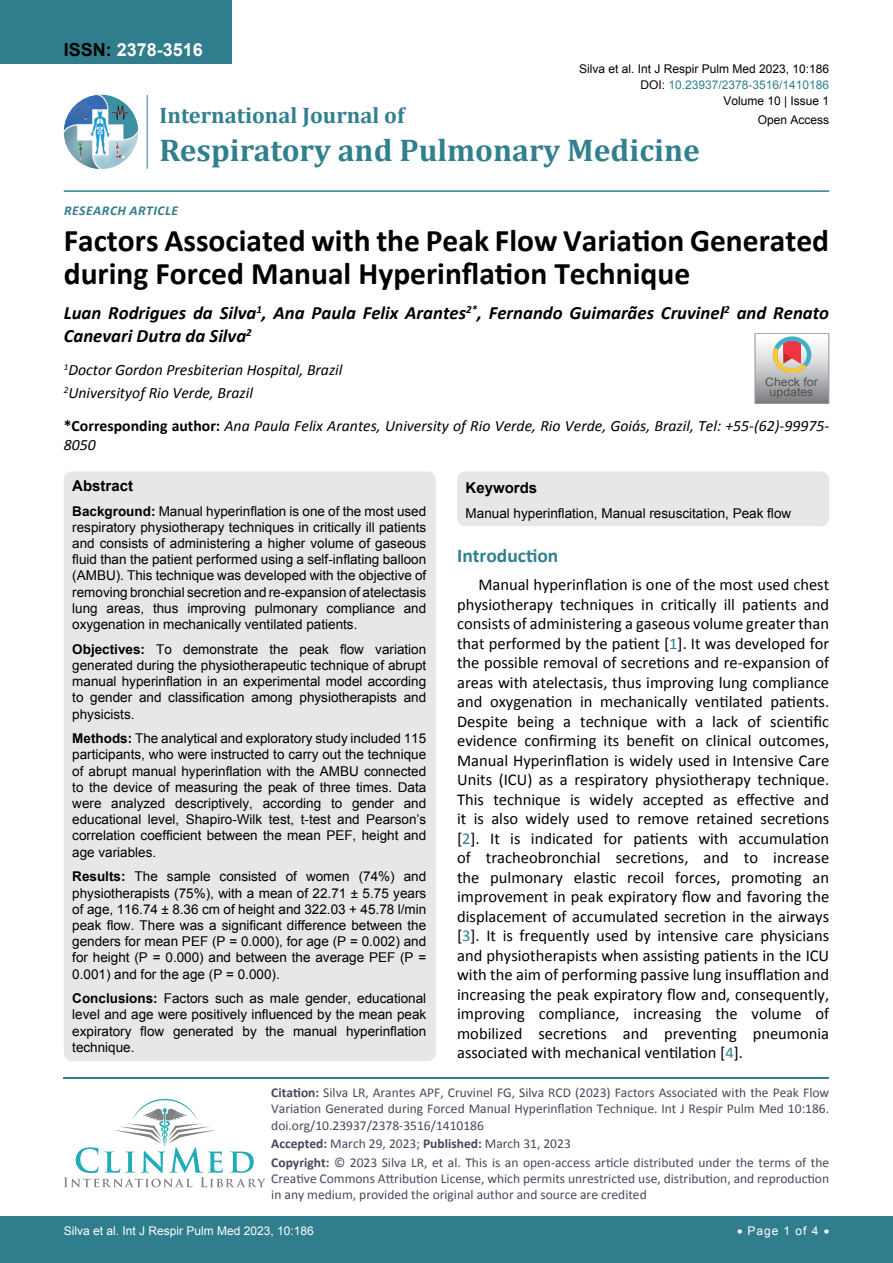
<style>
.page{position:relative;width:893px;height:1263px;background:#fff}
.page>*{position:absolute;margin:0;border:0;box-sizing:border-box;transform-origin:0 0}
.t1{font:700 31.5px/33px "Calibri";color:#000}
.t2{font:700 31.5px "Cambria";color:#30808d}
.t3{font:700 22.5px "Cambria";color:#30808d}
.t4{font:700 19.5px "Calibri";color:#30808d}
.t5{font:italic 700 18.75px/22.5px "Calibri";color:#000}
.t6{font:700 18px "Arial";color:#fff}
.t7{font:16.5px/19.5px "Calibri";color:#000;text-align:justify}
.t8{font:italic 15.75px/23.1px "Calibri";color:#000}
.t9{font:700 15px "Arial";color:#000}
.t10{font:13.5px/16.2px "Arial";color:#000;text-align:justify}
.t11{font:13.5px/16.2px "Calibri";color:#47475c}
.t12{font:italic 700 13.5px "Calibri";letter-spacing:.04em;color:#307d8d}
.t13{font:12px "Arial";color:#000}
.t14{font:12px "Arial";color:#fff}
.t15{font:12px "Arial";color:#30808d}
.t16{font:11.7px/10.1px "Arial";color:#535353;text-align:center;scale:1.06 1}
.s1{color:#000}
.s2{font-weight:700;font-style:normal}
.s3{font-weight:700}
.s4{color:#30808d}
</style>
<div class="page">
<div style="left:0;top:1217px;width:893px;height:46px;background:#307d8d"></div>
<div style="left:0;top:0;width:231px;height:64px;background:#307d8d"></div>
<img style="left:64px;top:95px;width:74px;height:74px;border-radius:37px">
<hr style="left:147px;top:95px;width:1px;height:74px;background:#307d8d">
<hr style="left:64px;top:190px;width:765px;height:2px;background:#307d8d">
<hr style="left:64px;top:1077px;width:765px;height:1px;background:#30808d">
<svg style="left:64px;top:1099px;width:202px;height:88px"></svg>
<div style="left:64px;top:471px;width:372px;height:590px;background:#e6e7e8;border-radius:9px"></div>
<div style="left:457px;top:471px;width:372px;height:55px;background:#e6e7e8;border-radius:9px"></div>
<svg style="left:755px;top:333px;width:74px;height:71px"></svg>
<h3 class="t6" style="left:64px;top:38px;width:141px"><span class="s1">ISSN:</span> 2378-3516</h3>
<p class="t13" style="left:579px;top:60px;width:252px">Silva et al. Int J Respir Pulm Med 2023, 10:186</p>
<p class="t13" style="left:723px;top:93px;width:107px">Volume 10 | Issue 1</p>
<p class="t15" style="left:640px;top:77px;width:190px"><span class="s1">DOI:</span> 10.23937/2378-3516/1410186</p>
<h2 class="t3" style="left:160px;top:100px;width:246px">International Journal of</h2>
<h1 class="t2" style="left:160px;top:128px;width:542px">Respiratory and Pulmonary Medicine</h1>
<p class="t13" style="left:758px;top:112px;width:73px">Open Access</p>
<p class="t12" style="left:64px;top:202px;width:115px">Research Ar ticl e</p>
<h1 class="t1" style="left:64px;top:224px;width:767px">Factors Associated with the Peak Flow Variation Generated during Forced Manual Hyperinflation Technique</h1>
<h3 class="t5" style="left:64px;top:302px;width:767px">Luan Rodrigues da Silva<sup>1</sup>, Ana Paula Felix Arantes<sup>2*</sup>, Fernando Guimarães Cruvinel<sup>2</sup> and Renato<br>Canevari Dutra da Silva<sup>2</sup></h3>
<p class="t8" style="left:64px;top:358px;width:280px"><sup>1</sup>Doctor Gordon Presbiterian Hospital, Brazil<br><sup>2</sup>Universityof Rio Verde, Brazil</p>
<p class="t8" style="left:64px;top:416px;width:767px;line-height:18.9px"><span class="s2">*Corresponding author:</span> Ana Paula Felix Arantes, University of Rio Verde, Rio Verde, Goiás, Brazil, Tel: +55-(62)-99975-<br>8050</p>
<p class="t9" style="left:72px;top:476px;width:62px">Abstract</p>
<p class="t10" style="left:72px;top:503px;width:355px"><span class="s3">Background:</span> Manual hyperinflation is one of the most used respiratory physiotherapy techniques in critically ill patients and consists of administering a higher volume of gaseous fluid than the patient performed using a self-inflating balloon (AMBU). This technique was developed with the objective of removing bronchial secretion and re-expansion of atelectasis lung areas, thus improving pulmonary compliance and oxygenation in mechanically ventilated patients.</p>
<p class="t10" style="left:72px;top:641px;width:355px"><span class="s3">Objectives:</span> To demonstrate the peak flow variation generated during the physiotherapeutic technique of abrupt manual hyperinflation in an experimental model according to gender and classification among physiotherapists and physicists.</p>
<p class="t10" style="left:72px;top:730px;width:355px"><span class="s3">Methods:</span> The analytical and exploratory study included 115 participants, who were instructed to carry out the technique of abrupt manual hyperinflation with the AMBU connected to the device of measuring the peak of three times. Data were analyzed descriptively, according to gender and educational level, Shapiro-Wilk test, t-test and Pearson’s correlation coefficient between the mean PEF, height and age variables.</p>
<p class="t10" style="left:72px;top:869px;width:355px"><span class="s3">Results:</span> The sample consisted of women (74%) and physiotherapists (75%), with a mean of 22.71 ± 5.75 years of age, 116.74 ± 8.36 cm of height and 322.03 + 45.78 l/min peak flow. There was a significant difference between the genders for mean PEF (P = 0.000), for age (P = 0.002) and for height (P = 0.000) and between the average PEF (P = 0.001) and for the age (P = 0.000).</p>
<p class="t10" style="left:72px;top:990px;width:355px"><span class="s3">Conclusions:</span> Factors such as male gender, educational level and age were positively influenced by the mean peak expiratory flow generated by the manual hyperinflation technique.</p>
<p class="t16" style="left:765px;top:377px;width:51px">Check for updates</p>
<p class="t9" style="left:466px;top:478px;width:73px">Keywords</p>
<p class="t10" style="left:466px;top:505px;width:327px">Manual hyperinflation, Manual resuscitation, Peak flow</p>
<h3 class="t4" style="left:457px;top:543px;width:103px">Introduction</h3>
<p class="t7" style="left:457px;top:575px;width:374px;text-indent:21px">Manual hyperinflation is one of the most used chest physiotherapy techniques in critically ill patients and consists of administering a gaseous volume greater than that performed by the patient [<span class="s4">1</span>]. It was developed for the possible removal of secretions and re-expansion of areas with atelectasis, thus improving lung compliance and oxygenation in mechanically ventilated patients.<br>Despite being a technique with a lack of scientific evidence confirming its benefit on clinical outcomes, Manual Hyperinflation is widely used in Intensive Care Units (ICU) as a respiratory physiotherapy technique.<br>This technique is widely accepted as effective and it is also widely used to remove retained secretions [<span class="s4">2</span>]. It is indicated for patients with accumulation of tracheobronchial secretions, and to increase the pulmonary elastic recoil forces, promoting an improvement in peak expiratory flow and favoring the displacement of accumulated secretion in the airways [<span class="s4">3</span>]. It is frequently used by intensive care physicians and physiotherapists when assisting patients in the ICU with the aim of performing passive lung insufflation and increasing the peak expiratory flow and, consequently, improving compliance, increasing the volume of mobilized secretions and preventing pneumonia associated with mechanical ventilation [<span class="s4">4</span>].</p>
<p class="t11" style="left:271px;top:1084px;width:559px;text-align:justify"><span class="s3">Citation:</span> Silva LR, Arantes APF, Cruvinel FG, Silva RCD (2023) Factors Associated with the Peak Flow Variation Generated during Forced Manual Hyperinflation Technique. Int J Respir Pulm Med 10:186. doi.org/10.23937/2378-3516/1410186</p>
<p class="t11" style="left:271px;top:1134px;width:559px;line-height:18.6px"><span class="s3">Accepted:</span> March 29, 2023; <span class="s3">Published:</span> March 31, 2023<br><span class="s3">Copyright:</span> © 2023 Silva LR, et al. This is an open-access article distributed under the terms of the</p>
<p class="t11" style="left:271px;top:1170px;width:559px">Creative Commons Attribution License, which permits unrestricted use, distribution, and reproduction in any medium, provided the original author and source are credited</p>
<p class="t14" style="left:64px;top:1223px;width:252px">Silva et al. Int J Respir Pulm Med 2023, 10:186</p>
<p class="t14" style="left:737px;top:1223px;width:94px">• Page 1 of 4 •</p>
</div>
